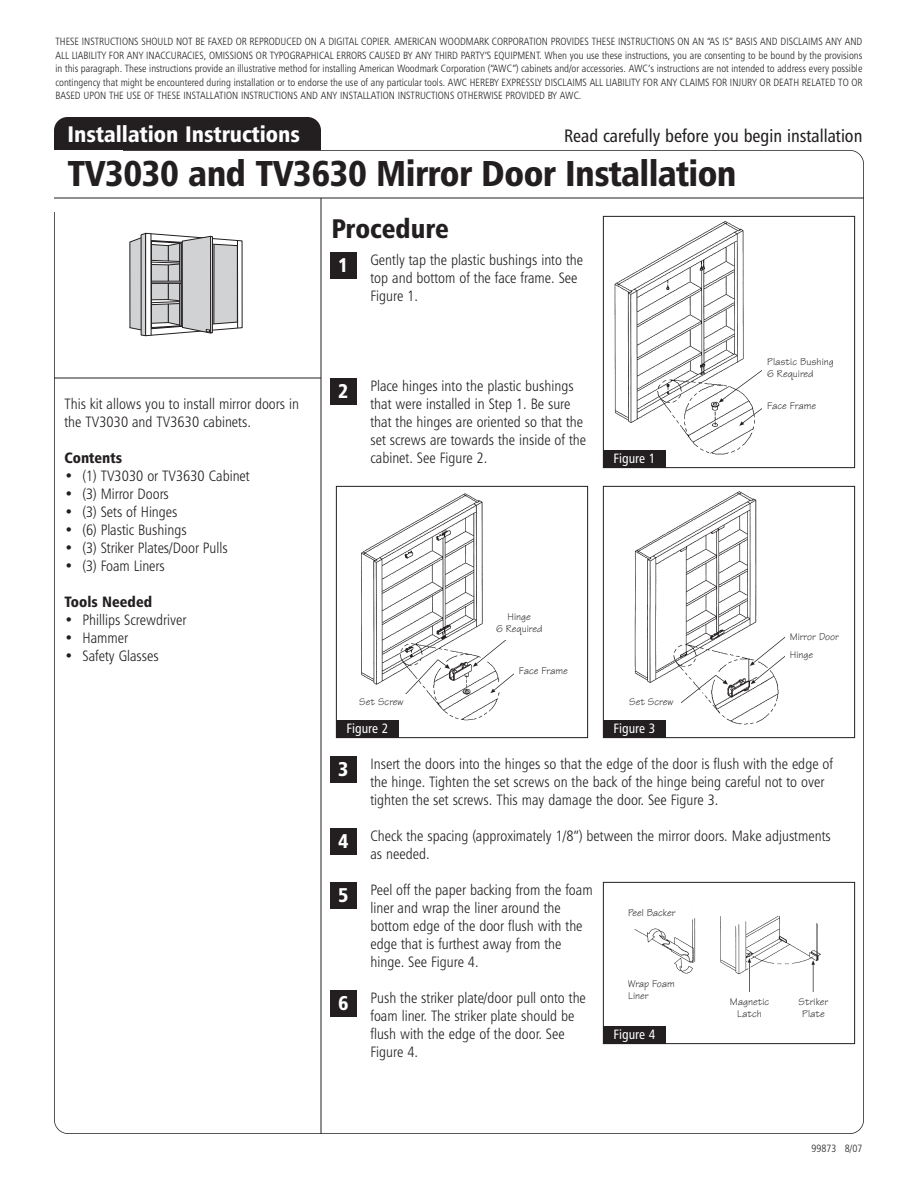
<style>
.page{position:relative;width:918px;height:1188px;background:#fff}
.page>*{position:absolute;margin:0;border:0;box-sizing:border-box;transform-origin:0 0}
.t1{font:36px "Humanist 777 BT Black Condensed B";letter-spacing:-.015em;color:#231f20}
.t2{font:27px "Humanist 777 BT Black Condensed B";color:#231f20}
.t3{font:22.5px "Humanist 777 BT Black Condensed B";color:#fff}
.t4{font:19.95px "Humanist 777 BT Black Condensed B";color:#fff}
.t5{font:18px "Humanist 777 BT Roman Condensed B";color:#231f20}
.t6{font:15px/18px "Humanist 777 BT Light Condensed B";color:#231f20}
.t7{font:15px "Humanist 777 BT Black Condensed B";color:#231f20}
.t8{font:13.5px "Humanist 777 BT Roman Condensed B";color:#fff}
.t9{font:10.5px/13.5px "Humanist 777 BT Light Condensed B";color:#231f20;text-align:justify}
.t10{font:10.5px/12px "Tekton";color:#231f20;text-align:center}
</style>
<div class="page">
<div style="left:54px;top:117px;width:267px;height:77px;background:#231f20;border-radius:14px"></div>
<div style="left:54px;top:150px;width:810px;height:984px;background:#fff;border-radius:14px"></div>
<div style="left:55px;top:151px;width:68px;height:61px;background:#fff"></div>
<hr style="left:54px;top:198px;width:810px;height:1px;background:#231f20">
<hr style="left:321px;top:198px;width:1px;height:936px;background:#231f20">
<div style="left:330px;top:252px;width:27px;height:27px;background:#231f20"></div>
<div style="left:330px;top:828px;width:27px;height:27px;background:#231f20"></div>
<svg style="left:129px;top:233px;width:114px;height:104px"></svg>
<hr style="left:151px;top:234px;width:1px;height:101px;background:#231f20">
<hr style="left:237px;top:241px;width:1px;height:87px;background:#231f20">
<hr style="left:54px;top:378px;width:267px;height:1px;background:#231f20">
<img style="left:614px;top:221px;width:148px;height:234px">
<div style="left:603px;top:216px;width:252px;height:252px;border:1px solid #231f20"></div>
<div style="left:603px;top:450px;width:63px;height:18px;background:#231f20"></div>
<img style="left:361px;top:493px;width:153px;height:228px">
<div style="left:336px;top:486px;width:252px;height:252px;border:1px solid #231f20"></div>
<div style="left:491px;top:612px;width:57px;height:27px;background:#fff"></div>
<div style="left:336px;top:720px;width:63px;height:18px;background:#231f20"></div>
<div style="left:355px;top:694px;width:59px;height:18px;background:#fff"></div>
<img style="left:634px;top:491px;width:151px;height:234px">
<div style="left:603px;top:486px;width:252px;height:252px;border:1px solid #231f20"></div>
<div style="left:603px;top:720px;width:63px;height:18px;background:#231f20"></div>
<div style="left:622px;top:694px;width:59px;height:25px;background:#fff"></div>
<div style="left:330px;top:378px;width:27px;height:27px;background:#231f20"></div>
<div style="left:330px;top:756px;width:27px;height:27px;background:#231f20"></div>
<img style="left:634px;top:910px;width:187px;height:82px">
<div style="left:603px;top:882px;width:252px;height:162px;border:1px solid #231f20"></div>
<div style="left:603px;top:1026px;width:63px;height:18px;background:#231f20"></div>
<div style="left:330px;top:882px;width:27px;height:27px;background:#231f20"></div>
<div style="left:330px;top:990px;width:27px;height:27px;background:#231f20"></div>
<p class="t9" style="left:56px;top:36px;width:809px">THESE INSTRUCTIONS SHOULD NOT BE FAXED OR REPRODUCED ON A DIGITAL COPIER. AMERICAN WOODMARK CORPORATION PROVIDES THESE INSTRUCTIONS ON AN “AS IS” BASIS AND DISCLAIMS ANY AND ALL LIABILITY FOR ANY INACCURACIES, OMISSIONS OR TYPOGRAPHICAL ERRORS CAUSED BY ANY THIRD PARTY’S EQUIPMENT. When you use these instructions, you are consenting to be bound by the provisions in this paragraph. These instructions provide an illustrative method for installing American Woodmark Corporation (“AWC”) cabinets and/or accessories. AWC’s instructions are not intended to address every possible contingency that might be encountered during installation or to endorse the use of any particular tools. AWC HEREBY EXPRESSLY DISCLAIMS ALL LIABILITY FOR ANY CLAIMS FOR INJURY OR DEATH RELATED TO OR BASED UPON THE USE OF THESE INSTALLATION INSTRUCTIONS AND ANY INSTALLATION INSTRUCTIONS OTHERWISE PROVIDED BY AWC.</p>
<h3 class="t3" style="left:68px;top:125px;width:234px">Installation Instructions</h3>
<p class="t5" style="left:564px;top:128px;width:300px">Read carefully before you begin installation</p>
<h1 class="t1" style="left:68px;top:158px;width:671px">TV3030 and TV3630 Mirror Door Installation</h1>
<h2 class="t2" style="left:332px;top:217px;width:119px">Procedure</h2>
<p class="t6" style="left:64px;top:396px;width:236px">This kit allows you to install mirror doors in the TV3030 and TV3630 cabinets.</p>
<p class="t7" style="left:64px;top:451px;width:59px">Contents</p>
<p class="t6" style="left:64px;top:468px;width:187px">• (1) TV3030 or TV3630 Cabinet</p>
<p class="t6" style="left:64px;top:486px;width:106px">• (3) Mirror Doors</p>
<p class="t6" style="left:64px;top:504px;width:115px">• (3) Sets of Hinges</p>
<p class="t6" style="left:64px;top:522px;width:124px">• (6) Plastic Bushings</p>
<p class="t6" style="left:64px;top:540px;width:165px">• (3) Striker Plates/Door Pulls</p>
<p class="t6" style="left:64px;top:558px;width:102px">• (3) Foam Liners</p>
<p class="t7" style="left:64px;top:595px;width:89px">Tools Needed</p>
<p class="t6" style="left:64px;top:612px;width:123px">• Phillips Screwdriver</p>
<p class="t6" style="left:64px;top:630px;width:65px">• Hammer</p>
<p class="t6" style="left:64px;top:648px;width:96px">• Safety Glasses</p>
<h3 class="t4" style="left:338px;top:257px;width:12px">1</h3>
<p class="t6" style="left:370px;top:252px;width:214px">Gently tap the plastic bushings into the top and bottom of the face frame. See<br>Figure 1.</p>
<h3 class="t4" style="left:338px;top:383px;width:12px">2</h3>
<p class="t6" style="left:370px;top:378px;width:217px">Place hinges into the plastic bushings that were installed in Step 1. Be sure that the hinges are oriented so that the set screws are towards the inside of the cabinet. See Figure 2.</p>
<p class="t8" style="left:614px;top:453px;width:43px">Figure 1</p>
<p class="t10" style="left:359px;top:697px;width:46px">Set Screw</p>
<p class="t8" style="left:346px;top:723px;width:43px">Figure 2</p>
<p class="t10" style="left:496px;top:613px;width:48px">Hinge<br>6 Required</p>
<p class="t10" style="left:519px;top:666px;width:50px">Face Frame</p>
<p class="t10" style="left:629px;top:697px;width:46px">Set Screw</p>
<p class="t8" style="left:614px;top:723px;width:43px">Figure 3</p>
<p class="t10" style="left:767px;top:357px;width:68px;text-align:left">Plastic Bushing<br>6 Required</p>
<p class="t10" style="left:767px;top:402px;width:50px">Face Frame</p>
<p class="t10" style="left:790px;top:632px;width:51px">Mirror Door</p>
<p class="t10" style="left:790px;top:651px;width:25px">Hinge</p>
<h3 class="t4" style="left:338px;top:761px;width:12px">3</h3>
<h3 class="t4" style="left:338px;top:833px;width:12px">4</h3>
<h3 class="t4" style="left:338px;top:887px;width:12px">5</h3>
<h3 class="t4" style="left:338px;top:995px;width:12px">6</h3>
<p class="t6" style="left:370px;top:756px;width:464px">Insert the doors into the hinges so that the edge of the door is flush with the edge of the hinge. Tighten the set screws on the back of the hinge being careful not to over tighten the set screws. This may damage the door. See Figure 3.</p>
<p class="t6" style="left:370px;top:828px;width:462px">Check the spacing (approximately 1/8”) between the mirror doors. Make adjustments as needed.</p>
<p class="t6" style="left:370px;top:882px;width:224px">Peel off the paper backing from the foam liner and wrap the liner around the bottom edge of the door flush with the edge that is furthest away from the hinge. See Figure 4.</p>
<p class="t6" style="left:370px;top:990px;width:217px">Push the striker plate/door pull onto the foam liner. The striker plate should be flush with the edge of the door. See<br>Figure 4.</p>
<p class="t10" style="left:628px;top:909px;width:49px">Peel Backer</p>
<p class="t10" style="left:628px;top:979px;width:48px;text-align:left">Wrap Foam<br>Liner</p>
<p class="t10" style="left:799px;top:997px;width:31px">Striker<br>Plate</p>
<p class="t10" style="left:730px;top:997px;width:41px">Magnetic<br>Latch</p>
<p class="t8" style="left:614px;top:1029px;width:43px">Figure 4</p>
<p class="t9" style="left:811px;top:1143px;width:53px">99873 8/07</p>
</div>
